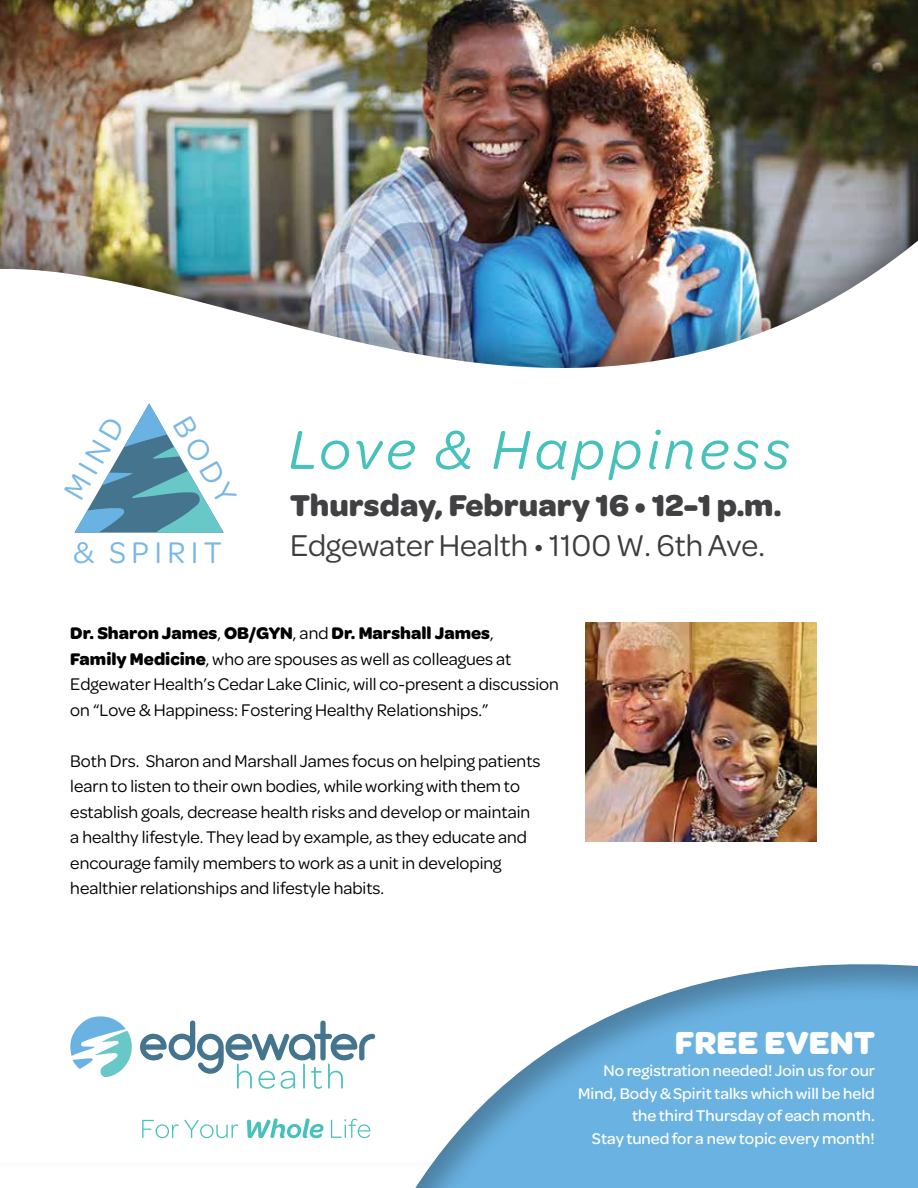
<style>
.page{position:relative;width:918px;height:1188px;background:#fff}
.page>*{position:absolute;margin:0;border:0;box-sizing:border-box;transform-origin:0 0}
.t1{font:italic 58.35px "Omnes";letter-spacing:.08em;color:#47c1bb}
.t2{font:700 34.05px "Omnes";color:#fff}
.t3{font:32.1px "Omnes";color:#3d3c3e}
.t4{font:700 32.1px "Omnes";color:#414042}
.t5{font:31.8px "Omnes";letter-spacing:.17em;color:#79b8e4}
.t6{font:18px/25.5px "Omnes";color:#000}
.t7{font:500 16.5px/22.5px "Omnes";color:#fff;text-align:right}
.s1{font-weight:700}
</style>
<div class="page">
<img style="left:0;top:0;width:918px;height:146px">
<div style="left:0;top:146px;width:918px;height:1025px;background:#000;opacity:.3"></div>
<img style="left:0;top:180px;width:918px;height:983px">
<svg style="left:75px;top:403px;width:149px;height:130px"></svg>
<svg style="left:312px;top:961px;width:606px;height:227px;fill:#6ab2e2"></svg>
<svg style="left:69px;top:1016px;width:306px;height:73px"></svg>
<svg style="left:142px;top:1119px;width:96px;height:19px"></svg>
<svg style="left:247px;top:1119px;width:77px;height:19px"></svg>
<svg style="left:331px;top:1119px;width:39px;height:19px"></svg>
<img style="left:586px;top:622px;width:230px;height:219px">
<h3 class="t5" style="left:53px;top:486px;width:91px;rotate:-60deg">MIND</h3>
<h3 class="t5" style="left:199px;top:408px;width:97px;rotate:60deg">BODY</h3>
<h3 class="t5" style="left:73px;top:531px;width:150px">&amp; SPIRIT</h3>
<h1 class="t1" style="left:289px;top:412px;width:502px">Love &amp; Happiness</h1>
<h3 class="t4" style="left:290px;top:487px;width:493px">Thursday, February 16 • 12-1 p.m.</h3>
<h3 class="t3" style="left:290px;top:524px;width:476px">Edgewater Health • 1100 W. 6th Ave.</h3>
<p class="t6" style="left:70px;top:620px;width:490px"><span class="s1">Dr. Sharon James</span>, <span class="s1">OB/GYN</span>, and <span class="s1">Dr. Marshall James</span>,<br><span class="s1">Family Medicine</span>, who are spouses as well as colleagues at Edgewater Health’s Cedar Lake Clinic, will co-present a discussion on “Love &amp; Happiness: Fostering Healthy Relationships.”</p>
<p class="t6" style="left:70px;top:747px;width:472px">Both Drs. Sharon and Marshall James focus on helping patients learn to listen to their own bodies, while working with them to establish goals, decrease health risks and develop or maintain a healthy lifestyle. They lead by example, as they educate and encourage family members to work as a unit in developing healthier relationships and lifestyle habits.</p>
<h2 class="t2" style="left:675px;top:1023px;width:201px">FREE EVENT</h2>
<p class="t7" style="left:578px;top:1058px;width:298px">No registration needed! Join us for our Mind, Body &amp; Spirit talks which will be held the third Thursday of each month.<br>Stay tuned for a new topic every month!</p>
</div>
